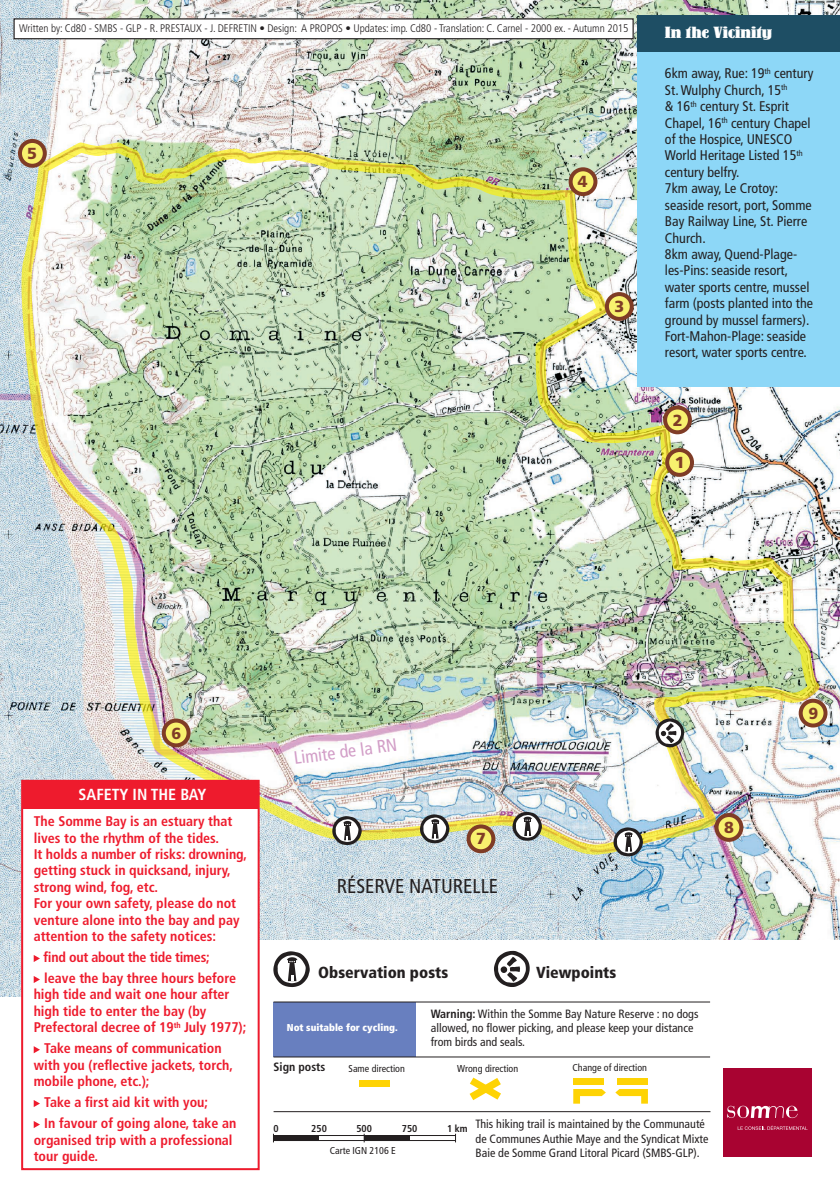
<style>
.page{position:relative;width:840px;height:1191px;background:#fff}
.page>*{position:absolute;margin:0;border:0;box-sizing:border-box;transform-origin:0 0}
.texte_labeur{font:condensed 20px "Frutiger";color:#231f20}
.texte_labeur-2{font:condensed 18px "Frutiger";color:#d29ec7}
.t1{font:900 condensed 16px "Frutiger";color:#231f20}
.labeur_alentour{font:700 condensed 16px "Frutiger";color:#fff}
.t2{font:500 16px "Lo Type";color:#fff}
.labeur__decouverte{font:900 16px "Frutiger";color:#7f3c26}
.labeur_alentour-2{font:700 condensed 14px/16.4px "Frutiger";color:#ee1b2d}
.texte_labeur-3{font:condensed 14px/16.4px "Frutiger";color:#231f20}
.labeur_alentour-3{font:700 condensed 14px "Frutiger";letter-spacing:-.02em;color:#ee1b2d}
.t3{font:condensed 12px/14.4px "Frutiger";color:#231f20}
.t4{font:700 condensed 12px "Frutiger";color:#231f20}
.t5{font:300 condensed 11px "Frutiger";letter-spacing:-.005em;color:#231f20}
.t6{font:condensed 10px "Frutiger";color:#231f20}
.t7{font:900 condensed 10px "Frutiger";color:#fff}
.t8{font:700 condensed 10px "Frutiger";color:#231f20}
.s1{font-weight:700}
</style>
<div class="page">
<img style="left:0;top:0;width:839px;height:996px">
<div style="left:722px;top:1068px;width:89px;height:89px;background:#a80331"></div>
<svg style="left:727px;top:1105px;width:70px;height:14px"></svg>
<svg style="left:737px;top:1125px;width:70px;height:5px"></svg>
<div style="left:273px;top:1002px;width:143px;height:55px;background:#687fbf"></div>
<div style="left:359px;top:1080px;width:30px;height:7px;background:#fed304"></div>
<div style="left:573px;top:1078px;width:30px;height:7px;background:#fed304"></div>
<svg style="left:573px;top:1089px;width:32px;height:14px"></svg>
<svg style="left:469px;top:1077px;width:31px;height:23px"></svg>
<div style="left:617px;top:1078px;width:30px;height:7px;background:#fed304"></div>
<svg style="left:615px;top:1089px;width:32px;height:14px"></svg>
<hr style="left:273px;top:1056px;width:436px;height:1px;background:#231f20">
<hr style="left:273px;top:1001px;width:436px;height:1px;background:#231f20">
<hr style="left:273px;top:1111px;width:437px;height:1px;background:#231f20">
<div style="left:273px;top:1135px;width:45px;height:5px;background:#231f20"></div>
<div style="left:364px;top:1135px;width:45px;height:5px;background:#231f20"></div>
<hr style="left:273px;top:1140px;width:182px;height:1px;background:#231f20">
<hr style="left:273px;top:1135px;width:182px;height:1px;background:#231f20">
<img style="left:19px;top:140px;width:802px;height:716px">
<div style="left:570px;top:169px;width:25px;height:25px;background:#f8f16e;border-radius:50%"></div>
<div style="left:568px;top:167px;width:29px;height:29px;border:4px solid #7f3c26;border-radius:50%"></div>
<svg style="left:20px;top:141px;width:25px;height:25px"></svg>
<div style="left:18px;top:139px;width:29px;height:29px;border:4px solid #7f3c26;border-radius:50%"></div>
<div style="left:164px;top:720px;width:24px;height:25px;background:#f8f16e;border-radius:50%"></div>
<div style="left:162px;top:718px;width:28px;height:29px;border:4px solid #7f3c26;border-radius:50%"></div>
<div style="left:716px;top:815px;width:25px;height:25px;background:#f8f16e;border-radius:50%"></div>
<div style="left:714px;top:813px;width:29px;height:29px;border:4px solid #7f3c26;border-radius:50%"></div>
<svg style="left:468px;top:826px;width:25px;height:25px"></svg>
<div style="left:466px;top:824px;width:29px;height:29px;border:4px solid #7f3c26;border-radius:50%"></div>
<svg style="left:800px;top:700px;width:25px;height:25px"></svg>
<div style="left:798px;top:698px;width:29px;height:29px;border:4px solid #7f3c26;border-radius:50%"></div>
<svg style="left:664px;top:407px;width:25px;height:25px"></svg>
<div style="left:662px;top:405px;width:29px;height:29px;border:4px solid #7f3c26;border-radius:50%"></div>
<svg style="left:666px;top:450px;width:25px;height:25px"></svg>
<div style="left:664px;top:448px;width:29px;height:29px;border:4px solid #7f3c26;border-radius:50%"></div>
<svg style="left:606px;top:294px;width:25px;height:25px"></svg>
<div style="left:604px;top:292px;width:29px;height:29px;border:4px solid #7f3c26;border-radius:50%"></div>
<svg style="left:332px;top:816px;width:29px;height:29px"></svg>
<svg style="left:512px;top:812px;width:29px;height:28px"></svg>
<svg style="left:420px;top:814px;width:29px;height:29px"></svg>
<svg style="left:613px;top:827px;width:29px;height:29px"></svg>
<svg style="left:655px;top:718px;width:28px;height:29px"></svg>
<div style="left:259px;top:940px;width:580px;height:59px;background:#fff"></div>
<svg style="left:273px;top:951px;width:36px;height:36px"></svg>
<svg style="left:494px;top:950px;width:35px;height:37px"></svg>
<div style="left:21px;top:780px;width:238px;height:390px;background:#fff;border:2px solid #ee1b2d"></div>
<div style="left:22px;top:780px;width:236px;height:28px;background:#ee1b2d"></div>
<svg style="left:34px;top:955px;width:6px;height:7px"></svg>
<svg style="left:34px;top:976px;width:6px;height:7px"></svg>
<svg style="left:34px;top:1046px;width:6px;height:7px"></svg>
<svg style="left:34px;top:1100px;width:6px;height:7px"></svg>
<svg style="left:34px;top:1121px;width:6px;height:7px"></svg>
<div style="left:637px;top:48px;width:202px;height:339px;background:#8dd7f7"></div>
<div style="left:637px;top:15px;width:202px;height:37px;background:#1e4e64"></div>
<div style="left:14px;top:19px;width:618px;height:20px;background:#fff"></div>
<div style="left:13px;top:18px;width:620px;height:21px;border:1px solid #231f20"></div>
<p class="t5" style="left:19px;top:22px;width:610px">Written by: Cd80 - SMBS - GLP - R. PRESTAUX - J. DEFRETIN • Design: A PROPOS • Updates: imp. Cd80 - Translation: C. Carnel - 2000 ex. - Autumn 2015</p>
<p class="labeur__decouverte" style="left:27px;top:144px;width:11px">5</p>
<p class="labeur__decouverte" style="left:577px;top:172px;width:11px">4</p>
<p class="labeur__decouverte" style="left:614px;top:297px;width:11px">3</p>
<p class="t2" style="left:664px;top:23px;width:108px">In the Vicinity</p>
<p class="texte_labeur-3" style="left:664px;top:65px;width:150px">6km away, Rue: 19<sup>th</sup> century<br>St. Wulphy Church, 15<sup>th<br></sup>&amp; 16<sup>th</sup> century St. Esprit<br>Chapel, 16<sup>th</sup> century Chapel of the Hospice, UNESCO<br>World Heritage Listed 15<sup>th </sup>century belfry.</p>
<p class="texte_labeur-3" style="left:664px;top:180px;width:148px">7km away, Le Crotoy: seaside resort, port, Somme<br>Bay Railway Line, St. Pierre<br>Church.</p>
<p class="texte_labeur-3" style="left:664px;top:246px;width:149px">8km away, Quend-Plage&shy;les-Pins: seaside resort, water sports centre, mussel farm (posts planted into the ground by mussel farmers).</p>
<p class="texte_labeur-3" style="left:664px;top:328px;width:143px">Fort-Mahon-Plage: seaside resort, water sports centre.</p>
<p class="labeur__decouverte" style="left:672px;top:410px;width:11px">2</p>
<p class="labeur__decouverte" style="left:674px;top:453px;width:11px">1</p>
<p class="labeur__decouverte" style="left:171px;top:723px;width:11px">6</p>
<p class="texte_labeur-2" style="left:292px;top:747px;width:105px;rotate:-7deg">Limite de la RN</p>
<p class="labeur__decouverte" style="left:807px;top:703px;width:11px">9</p>
<p class="labeur_alentour" style="left:79px;top:785px;width:129px">SAFETY IN THE BAY</p>
<p class="labeur_alentour-2" style="left:34px;top:813px;width:200px">The Somme Bay is an estuary that lives to the rhythm of the tides.</p>
<p class="labeur_alentour-2" style="left:34px;top:846px;width:215px">It holds a number of risks: drowning, getting stuck in quicksand, injury, strong wind, fog, etc.</p>
<p class="labeur_alentour-2" style="left:34px;top:895px;width:207px">For your own safety, please do not venture alone into the bay and pay attention to the safety notices:</p>
<p class="labeur_alentour-3" style="left:44px;top:949px;width:167px">find out about the tide times;</p>
<p class="labeur_alentour-2" style="left:34px;top:970px;width:214px;text-indent:11px">leave the bay three hours before high tide and wait one hour after high tide to enter the bay (by<br>Prefectoral decree of 19<sup>th</sup> July 1977);</p>
<p class="labeur_alentour-2" style="left:34px;top:1040px;width:201px;text-indent:11px">Take means of communication with you (reflective jackets, torch, mobile phone, etc.);</p>
<p class="labeur_alentour-2" style="left:44px;top:1094px;width:165px">Take a first aid kit with you;</p>
<p class="labeur_alentour-2" style="left:34px;top:1115px;width:204px;text-indent:11px">In favour of going alone, take an organised trip with a professional tour guide.</p>
<p class="labeur__decouverte" style="left:476px;top:829px;width:11px">7</p>
<p class="texte_labeur" style="left:336px;top:874px;width:163px">RÉSERVE NATURELLE</p>
<p class="labeur__decouverte" style="left:723px;top:817px;width:11px">8</p>
<p class="t1" style="left:318px;top:962px;width:131px">Observation posts</p>
<p class="t1" style="left:536px;top:962px;width:82px">Viewpoints</p>
<p class="t3" style="left:430px;top:1006px;width:269px"><span class="s1">Warning:</span> Within the Somme Bay Nature Reserve : no dogs allowed, no flower picking, and please keep your distance from birds and seals.</p>
<p class="t7" style="left:287px;top:1021px;width:112px">Not suitable for cycling.</p>
<p class="t6" style="left:348px;top:1062px;width:58px">Same direction</p>
<p class="t6" style="left:457px;top:1062px;width:62px">Wrong direction</p>
<p class="t6" style="left:572px;top:1062px;width:76px">Change of direction</p>
<p class="t4" style="left:273px;top:1060px;width:53px">Sign posts</p>
<p class="t8" style="left:273px;top:1122px;width:7px">0</p>
<p class="t8" style="left:311px;top:1122px;width:17px">250</p>
<p class="t8" style="left:356px;top:1122px;width:17px">500</p>
<p class="t8" style="left:401px;top:1122px;width:17px">750</p>
<p class="t8" style="left:447px;top:1122px;width:22px">1 km</p>
<p class="t6" style="left:329px;top:1144px;width:68px">Carte IGN 2106 E</p>
<p class="t3" style="left:475px;top:1117px;width:234px">This hiking trail is maintained by the Communauté de Communes Authie Maye and the Syndicat Mixte<br>Baie de Somme Grand Litoral Picard (SMBS-GLP).</p>
</div>
